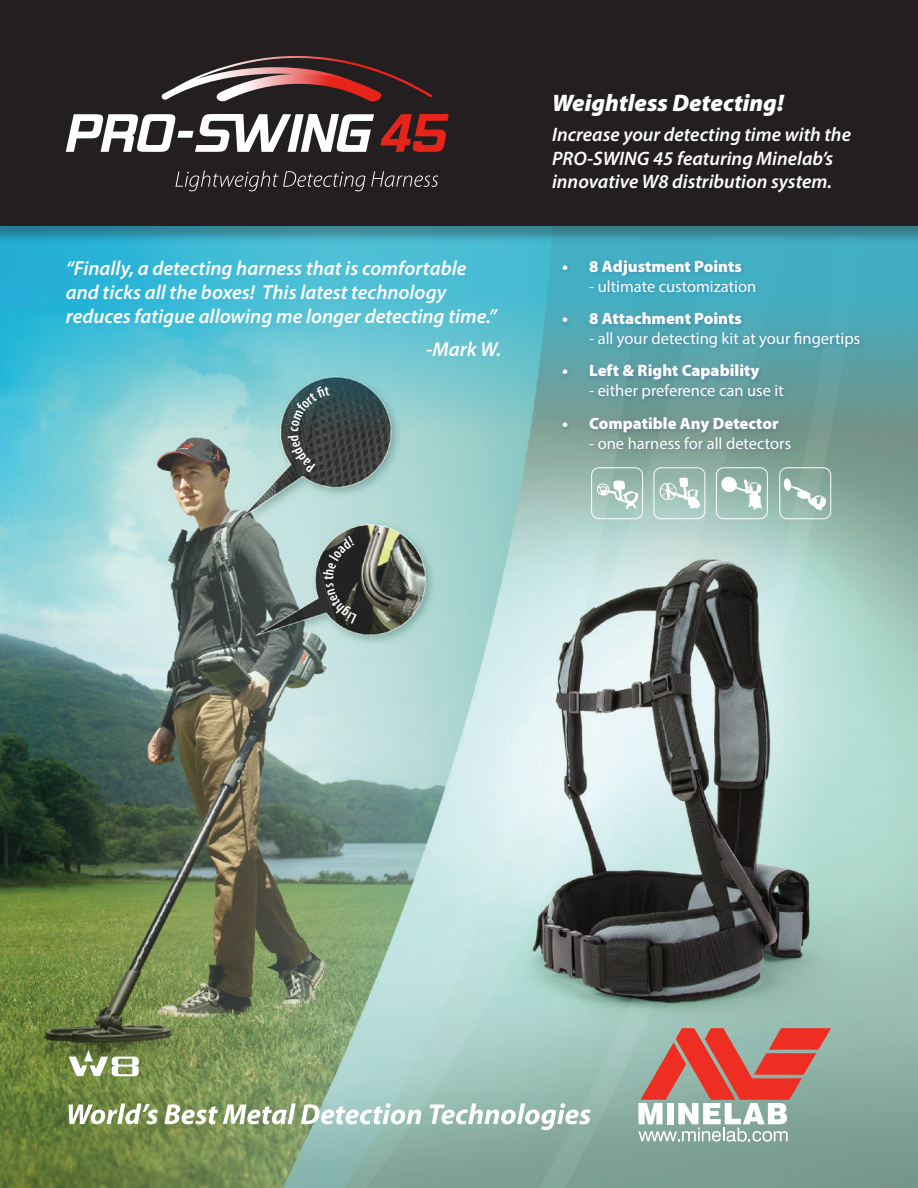
<style>
.page{position:relative;width:918px;height:1188px;background:#fff}
.page>*{position:absolute;margin:0;border:0;box-sizing:border-box;transform-origin:0 0}
.t1{font:italic 900 24px "Myriad Pro";color:#fff}
.t2{font:italic 600 20.25px/24.3px "Myriad Pro";color:#fff}
.t3{font:italic 600 19.5px/23.4px "Myriad Pro";color:#fff}
.t4{font:16.5px "Myriad Pro";color:#fff}
.t5{font:900 16.5px "Myriad Pro";color:#fff}
</style>
<div class="page">
<img style="left:0;top:443px;width:918px;height:745px">
<svg style="left:0;top:244px;width:918px;height:199px;background:#5abbcc"></svg>
<div style="left:0;top:0;width:918px;height:244px;background:#231f20;opacity:.35"></div>
<div style="left:0;top:0;width:918px;height:225px;background:#231f20"></div>
<svg style="left:161px;top:56px;width:272px;height:46px"></svg>
<svg style="left:380px;top:114px;width:69px;height:38px"></svg>
<svg style="left:66px;top:114px;width:308px;height:38px"></svg>
<svg style="left:175px;top:171px;width:190px;height:20px"></svg>
<svg style="left:371px;top:171px;width:67px;height:16px"></svg>
<div style="left:560px;top:257px;width:305px;height:197px;background:#253f8e;opacity:.3"></div>
<svg style="left:638px;top:1028px;width:193px;height:114px;background:#bb8c82"></svg>
<svg style="left:69px;top:1103px;width:89px;height:21px"></svg>
<svg style="left:164px;top:1103px;width:257px;height:21px"></svg>
<svg style="left:429px;top:1103px;width:162px;height:27px"></svg>
<svg style="left:69px;top:1050px;width:70px;height:26px"></svg>
<div style="left:326px;top:540px;width:48px;height:102px;background:#231f20;opacity:.35"></div>
<div style="left:291px;top:389px;width:57px;height:101px;background:#231f20;opacity:.35"></div>
<div style="left:591px;top:467px;width:52px;height:52px;border:1px solid #fff;border-radius:7px"></div>
<svg style="left:597px;top:480px;width:41px;height:29px"></svg>
<div style="left:654px;top:467px;width:51px;height:52px;border:1px solid #fff;border-radius:7px"></div>
<svg style="left:659px;top:477px;width:41px;height:32px"></svg>
<div style="left:716px;top:467px;width:52px;height:52px;border:1px solid #fff;border-radius:7px"></div>
<svg style="left:721px;top:477px;width:41px;height:33px"></svg>
<div style="left:779px;top:467px;width:52px;height:52px;border:1px solid #fff;border-radius:7px"></div>
<svg style="left:784px;top:478px;width:42px;height:32px"></svg>
<svg style="left:323px;top:536px;width:34px;height:88px;background:#323532"></svg>
<svg style="left:288px;top:386px;width:42px;height:87px;background:#3c4848"></svg>
<p class="t2" style="left:66px;top:255px;width:433px">“Finally, a detecting harness that is comfortable and ticks all the boxes! This latest technology reduces fatigue allowing me longer detecting time.”</p>
<p class="t2" style="left:426px;top:337px;width:77px">-Mark W.</p>
<p class="t1" style="left:552px;top:89px;width:233px">Weightless Detecting!</p>
<p class="t3" style="left:552px;top:123px;width:300px">Increase your detecting time with the<br>PRO-SWING 45 featuring Minelab’s innovative W8 distribution system.</p>
<p class="t5" style="left:562px;top:257px;width:181px">• 8 Adjustment Points</p>
<p class="t4" style="left:589px;top:276px;width:169px">- ultimate customization</p>
<p class="t5" style="left:562px;top:309px;width:181px">• 8 Attachment Points</p>
<p class="t4" style="left:589px;top:328px;width:273px">- all your detecting kit at your fingertips</p>
<p class="t5" style="left:562px;top:362px;width:199px">• Left &amp; Right Capability</p>
<p class="t4" style="left:589px;top:381px;width:196px">- either preference can use it</p>
<p class="t5" style="left:562px;top:414px;width:218px">• Compatible Any Detector</p>
<p class="t4" style="left:589px;top:433px;width:204px">- one harness for all detectors</p>
</div>
